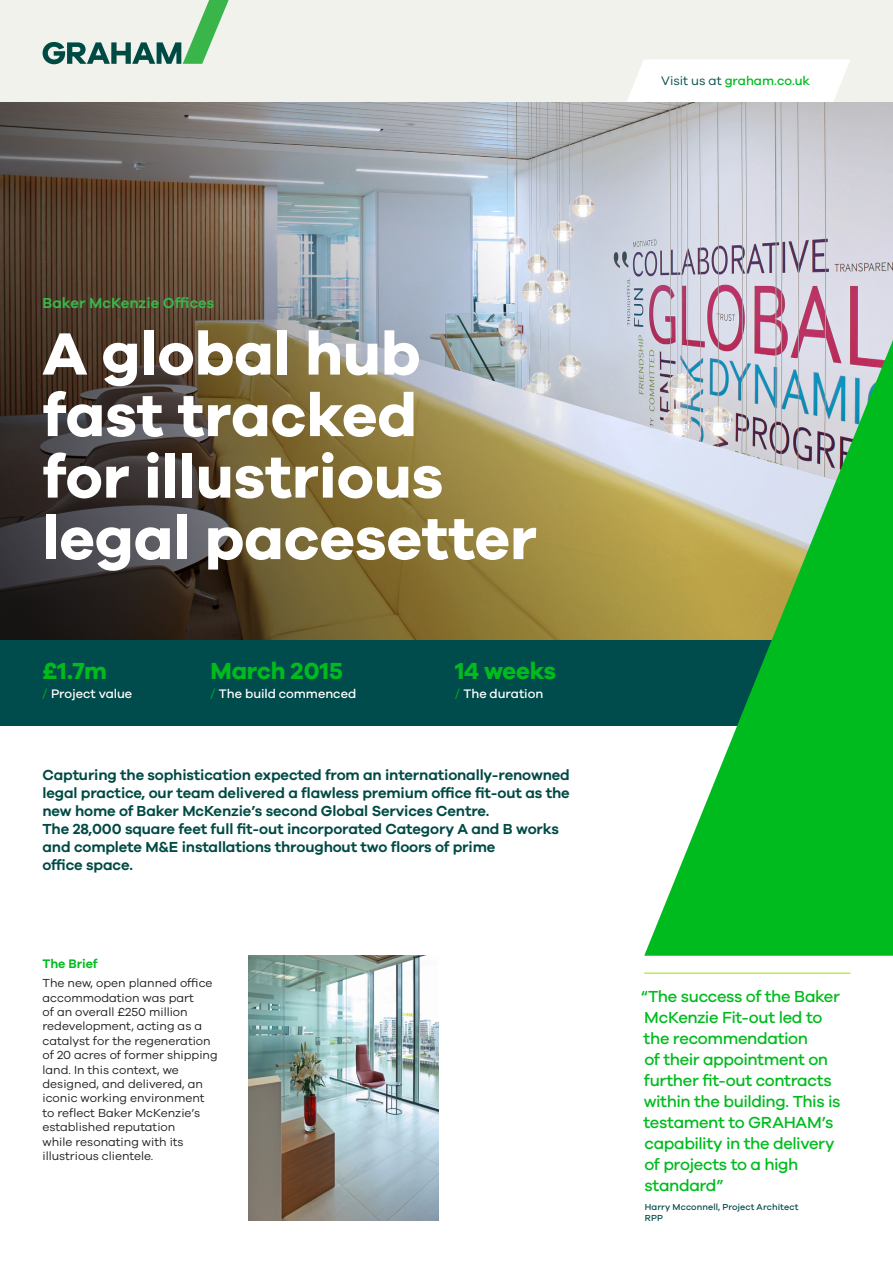
<style>
.page{position:relative;width:893px;height:1263px;background:#fff}
.page>*{position:absolute;margin:0;border:0;box-sizing:border-box;transform-origin:0 0}
.t1{font:700 61.5px "Galano Grotesque";color:#fff}
.Factoids{font:700 24px "Galano Grotesque";letter-spacing:-.01em;color:#00bb1e}
.t2{font:500 16.5px/21px "Galano Grotesque";letter-spacing:-.025em;color:#00bb1e}
.t3{font:600 15px/18px "Galano Grotesque";letter-spacing:-.01em;color:#004a44;text-align:justify}
.t4{font:600 15px "Galano Grotesque";color:#3ab54a}
.t5{font:500 12.75px "Galano Grotesque";letter-spacing:-.005em;color:#fff}
.Body{font:500 12.75px "Galano Grotesque";letter-spacing:-.01em;color:#00bb1e}
.t6{font:600 12.75px "Galano Grotesque";letter-spacing:-.005em;color:#00bb1e}
.t7{font:12px/14.4px "Galano Grotesque";color:#231f20}
.t8{font:500 9px "Galano Grotesque";letter-spacing:.01em;color:#004b4b}
.s1{font-weight:400;color:#004b4b}
.s2{font-weight:400;color:#00bb1e}
</style>
<div class="page">
<div style="left:0;top:0;width:893px;height:102px;background:#f2f2ec"></div>
<svg style="left:627px;top:60px;width:223px;height:42px;background:#fefefd"></svg>
<img style="left:782px;top:102px;width:111px;height:202px">
<div style="left:0;top:640px;width:893px;height:85px;background:#004b4b"></div>
<svg style="left:644px;top:304px;width:249px;height:652px;fill:#00bb1e"></svg>
<img style="left:249px;top:956px;width:189px;height:264px">
<hr style="left:644px;top:973px;width:206px;height:1px;background:#9be100">
<img style="left:0;top:102px;width:782px;height:538px">
<svg style="left:43px;top:0;width:186px;height:64px"></svg>
<p class="Body" style="left:661px;top:73px;width:150px"><span class="s1">Visit us at</span> graham.co.uk</p>
<p class="t4" style="left:42px;top:294px;width:173px">Baker McKenzie Offices</p>
<p class="t1" style="left:42px;top:316px;width:380px">A global hub</p>
<p class="t1" style="left:42px;top:377px;width:376px">fast tracked</p>
<p class="t1" style="left:42px;top:439px;width:402px">for illustrious</p>
<p class="t1" style="left:42px;top:500px;width:496px">legal pacesetter</p>
<p class="Factoids" style="left:43px;top:656px;width:66px">£1.7m</p>
<p class="t5" style="left:43px;top:686px;width:91px"><span class="s2">/</span> Project value</p>
<p class="Factoids" style="left:210px;top:656px;width:134px">March 2015</p>
<p class="t5" style="left:210px;top:686px;width:147px"><span class="s2">/</span> The build commenced</p>
<p class="Factoids" style="left:455px;top:656px;width:103px">14 weeks</p>
<p class="t5" style="left:455px;top:686px;width:90px"><span class="s2">/</span> The duration</p>
<p class="t3" style="left:42px;top:766px;width:529px">Capturing the sophistication expected from an internationally-renowned legal practice, our team delivered a flawless premium office fit-out as the new home of Baker McKenzie’s second Global Services Centre.</p>
<p class="t3" style="left:42px;top:820px;width:518px">The 28,000 square feet full fit-out incorporated Category A and B works and complete M&amp;E installations throughout two floors of prime</p>
<p class="t3" style="left:42px;top:856px;width:92px">office space.</p>
<h2 class="t6" style="left:43px;top:956px;width:57px">The Brief</h2>
<p class="t7" style="left:43px;top:975px;width:177px">The new, open planned office accommodation was part<br>of an overall £250 million redevelopment, acting as a catalyst for the regeneration of 20 acres of former shipping land. In this context, we designed, and delivered, an iconic working environment to reflect Baker McKenzie’s established reputation</p>
<p class="t7" style="left:43px;top:1134px;width:143px">while resonating with its</p>
<p class="t7" style="left:43px;top:1148px;width:112px">illustrious clientele.</p>
<p class="t2" style="left:641px;top:985px;width:201px">“The success of the Baker<br>McKenzie Fit-out led to the recommendation<br>of their appointment on further fit-out contracts within the building. This is testament to GRAHAM’s capability in the delivery of projects to a high standard”</p>
<p class="t8" style="left:645px;top:1201px;width:155px">Harry Mcconnell, Project Architect</p>
<p class="t8" style="left:645px;top:1212px;width:20px">RPP</p>
</div>
